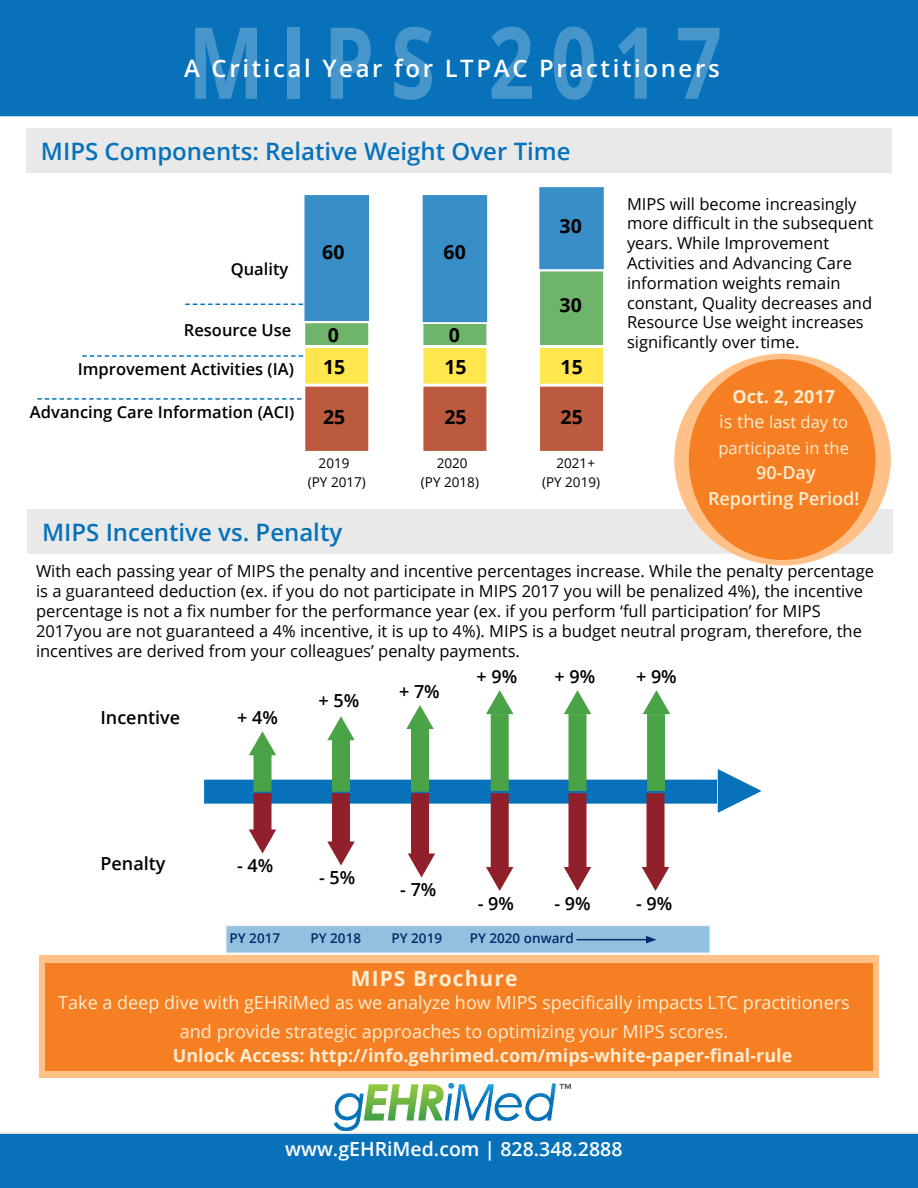
<style>
.page{position:relative;width:918px;height:1188px;background:#fff}
.page>*{position:absolute;margin:0;border:0;box-sizing:border-box;transform-origin:0 0}
.t1{font:700 99.6px "Open Sans";letter-spacing:.2em;color:#fff;scale:.81 1}
.t2{font:600 24px "Open Sans";color:#0772ba}
.t3{font:600 24px "Open Sans";letter-spacing:.11em;color:#fff}
.t4{font:700 21px "Open Sans";letter-spacing:.05em;color:#ffedd2}
.t5{font:600 19.5px "Open Sans";color:#fff}
.t6{font:700 19.5px "Open Sans";color:#000}
.t7{font:18px/28.5px "Open Sans";color:#ffedd2;text-align:center}
.t8{font:700 18px "Open Sans";color:#ffedd2}
.t9{font:600 18px "Open Sans";color:#000}
.t10{font:600 18px/25.5px "Open Sans";color:#ffedd2;text-align:center}
.t11{font:16.5px/19.8px "Open Sans";color:#000}
.t12{font:600 16.5px "Open Sans";color:#000}
.t13{font:16.5px/25.5px "Open Sans";color:#ffedd2}
.t14{font:13.5px "Open Sans";color:#000}
.t15{font:600 13.5px "Open Sans";color:#002a68}
.s1{font-size:18px}
</style>
<div class="page">
<div style="left:26px;top:128px;width:865px;height:45px;background:#e9e9e9"></div>
<div style="left:0;top:1132px;width:918px;height:56px;background:#0772ba"></div>
<div style="left:0;top:0;width:918px;height:117px;background:#0772ba"></div>
<img style="left:334px;top:1084px;width:237px;height:47px">
<div style="left:39px;top:956px;width:840px;height:122px;background:#ffc188"></div>
<div style="left:45px;top:963px;width:828px;height:108px;background:#f57f22"></div>
<svg style="left:185px;top:304px;width:118px;height:1px"></svg>
<svg style="left:82px;top:355px;width:221px;height:2px"></svg>
<svg style="left:37px;top:398px;width:264px;height:2px"></svg>
<div style="left:27px;top:509px;width:865px;height:45px;background:#e9e9e9"></div>
<div style="left:674px;top:354px;width:217px;height:212px;background:#ffc188;border-radius:50%"></div>
<div style="left:204px;top:780px;width:513px;height:24px;background:#0772ba"></div>
<div style="left:254px;top:747px;width:18px;height:45px;background:#4aa347"></div>
<div style="left:254px;top:793px;width:18px;height:45px;background:#902029"></div>
<div style="left:332px;top:739px;width:18px;height:53px;background:#4aa347"></div>
<div style="left:332px;top:793px;width:18px;height:53px;background:#902029"></div>
<div style="left:411px;top:793px;width:18px;height:66px;background:#902029"></div>
<div style="left:411px;top:728px;width:18px;height:64px;background:#4aa347"></div>
<div style="left:491px;top:793px;width:18px;height:77px;background:#902029"></div>
<div style="left:568px;top:793px;width:18px;height:77px;background:#902029"></div>
<div style="left:646px;top:793px;width:18px;height:77px;background:#902029"></div>
<div style="left:491px;top:714px;width:18px;height:77px;background:#4aa347"></div>
<div style="left:568px;top:714px;width:18px;height:77px;background:#4aa347"></div>
<div style="left:647px;top:714px;width:18px;height:77px;background:#4aa347"></div>
<svg style="left:718px;top:769px;width:44px;height:44px"></svg>
<svg style="left:643px;top:690px;width:27px;height:24px"></svg>
<svg style="left:564px;top:690px;width:27px;height:24px"></svg>
<svg style="left:486px;top:690px;width:27px;height:24px"></svg>
<svg style="left:406px;top:705px;width:28px;height:24px"></svg>
<svg style="left:327px;top:716px;width:28px;height:24px"></svg>
<svg style="left:249px;top:731px;width:27px;height:24px"></svg>
<svg style="left:249px;top:830px;width:27px;height:24px"></svg>
<svg style="left:327px;top:842px;width:28px;height:24px"></svg>
<svg style="left:408px;top:854px;width:27px;height:24px"></svg>
<svg style="left:486px;top:867px;width:27px;height:24px"></svg>
<svg style="left:564px;top:867px;width:27px;height:24px"></svg>
<svg style="left:642px;top:867px;width:27px;height:24px"></svg>
<div style="left:225px;top:925px;width:486px;height:29px;background:#92c1e0;border:2px solid #e9e9e9"></div>
<hr style="left:576px;top:939px;width:72px;height:1px;background:#002a68">
<svg style="left:646px;top:936px;width:10px;height:8px"></svg>
<div style="left:689px;top:359px;width:186px;height:201px;background:#f57f22;border-radius:50%"></div>
<div style="left:303px;top:194px;width:67px;height:128px;background:#388ec7;border:2px solid #fff"></div>
<div style="left:421px;top:194px;width:68px;height:130px;background:#388ec7;border:2px solid #fff"></div>
<div style="left:538px;top:186px;width:67px;height:85px;background:#388ec7;border:2px solid #fff"></div>
<div style="left:304px;top:322px;width:66px;height:24px;background:#6eb56b;border:2px solid #fff"></div>
<div style="left:422px;top:322px;width:66px;height:24px;background:#6eb56b;border:2px solid #fff"></div>
<div style="left:539px;top:270px;width:66px;height:76px;background:#6eb56b;border:2px solid #fff"></div>
<div style="left:304px;top:346px;width:66px;height:39px;background:#ffe64c;border:2px solid #fff"></div>
<div style="left:422px;top:346px;width:66px;height:39px;background:#ffe64c;border:2px solid #fff"></div>
<div style="left:539px;top:346px;width:66px;height:39px;background:#ffe64c;border:2px solid #fff"></div>
<div style="left:304px;top:385px;width:66px;height:67px;background:#bb5a3f;border:2px solid #fff"></div>
<div style="left:422px;top:385px;width:66px;height:67px;background:#bb5a3f;border:2px solid #fff"></div>
<div style="left:539px;top:385px;width:66px;height:67px;background:#bb5a3f;border:2px solid #fff"></div>
<h1 class="t1" style="left:188px;top:-8px;width:661px">MIPS 2017</h1>
<h2 class="t3" style="left:184px;top:52px;width:537px">A Critical Year for LTPAC Practitioners</h2>
<h2 class="t2" style="left:41px;top:135px;width:531px">MIPS Components: Relative Weight Over Time</h2>
<p class="t12" style="left:231px;top:258px;width:59px">Quality</p>
<p class="t12" style="left:184px;top:319px;width:109px">Resource Use</p>
<p class="t12" style="left:78px;top:358px;width:218px">Improvement Activities (IA)</p>
<p class="t12" style="left:30px;top:400px;width:266px">Advancing Care Information (ACI)</p>
<p class="t6" style="left:322px;top:238px;width:24px">60</p>
<p class="t6" style="left:444px;top:238px;width:24px">60</p>
<p class="t6" style="left:328px;top:321px;width:13px">0</p>
<p class="t6" style="left:449px;top:321px;width:13px">0</p>
<p class="t6" style="left:560px;top:213px;width:24px">30</p>
<p class="t6" style="left:560px;top:291px;width:24px">30</p>
<p class="t6" style="left:323px;top:353px;width:24px">15</p>
<p class="t6" style="left:444px;top:353px;width:24px">15</p>
<p class="t6" style="left:561px;top:353px;width:24px">15</p>
<p class="t6" style="left:323px;top:403px;width:24px">25</p>
<p class="t6" style="left:444px;top:403px;width:24px">25</p>
<p class="t6" style="left:561px;top:403px;width:24px">25</p>
<p class="t14" style="left:319px;top:454px;width:32px">2019</p>
<p class="t14" style="left:437px;top:454px;width:32px">2020</p>
<p class="t14" style="left:556px;top:454px;width:40px">2021+</p>
<p class="t14" style="left:308px;top:473px;width:60px">(PY 2017)</p>
<p class="t14" style="left:421px;top:473px;width:60px">(PY 2018)</p>
<p class="t14" style="left:542px;top:473px;width:60px">(PY 2019)</p>
<p class="t11" style="left:627px;top:193px;width:248px">MIPS will become increasingly more difficult in the subsequent years. While Improvement<br>Activities and Advancing Care information weights remain constant, Quality decreases and<br>Resource Use weight increases significantly over time.</p>
<p class="t8" style="left:733px;top:384px;width:104px">Oct. 2, 2017</p>
<p class="t13" style="left:719px;top:409px;width:132px"><span class="s1">is the</span> last day to participate in the</p>
<p class="t10" style="left:708px;top:460px;width:153px">90-Day<br>Reporting Period!</p>
<h2 class="t2" style="left:42px;top:515px;width:302px">MIPS Incentive vs. Penalty</h2>
<p class="t11" style="left:36px;top:561px;width:839px">With each passing year of MIPS the penalty and incentive percentages increase. While the penalty percentage is a guaranteed deduction (ex. if you do not participate in MIPS 2017 you will be penalized 4%), the incentive percentage is not a fix number for the performance year (ex. if you perform ‘full participation’ for MIPS 2017you are not guaranteed a 4% incentive, it is up to 4%). MIPS is a budget neutral program, therefore, the incentives are derived from your colleagues’ penalty payments.</p>
<p class="t9" style="left:100px;top:705px;width:81px">Incentive</p>
<p class="t9" style="left:237px;top:705px;width:42px">+ 4%</p>
<p class="t9" style="left:319px;top:688px;width:42px">+ 5%</p>
<p class="t9" style="left:399px;top:679px;width:42px">+ 7%</p>
<p class="t9" style="left:477px;top:664px;width:42px">+ 9%</p>
<p class="t9" style="left:554px;top:664px;width:42px">+ 9%</p>
<p class="t9" style="left:636px;top:664px;width:42px">+ 9%</p>
<p class="t9" style="left:100px;top:851px;width:67px">Penalty</p>
<p class="t9" style="left:237px;top:853px;width:38px">- 4%</p>
<p class="t9" style="left:319px;top:865px;width:38px">- 5%</p>
<p class="t9" style="left:400px;top:877px;width:38px">- 7%</p>
<p class="t9" style="left:478px;top:891px;width:38px">- 9%</p>
<p class="t9" style="left:554px;top:891px;width:38px">- 9%</p>
<p class="t9" style="left:636px;top:891px;width:38px">- 9%</p>
<p class="t15" style="left:230px;top:929px;width:52px">PY 2017</p>
<p class="t15" style="left:310px;top:929px;width:52px">PY 2018</p>
<p class="t15" style="left:391px;top:929px;width:52px">PY 2019</p>
<p class="t15" style="left:470px;top:929px;width:106px">PY 2020 onward</p>
<p class="t4" style="left:351px;top:964px;width:168px">MIPS Brochure</p>
<p class="t7" style="left:58px;top:988px;width:793px">Take a deep dive with gEHRiMed as we analyze how MIPS specifically impacts LTC practitioners and provide strategic approaches to optimizing your MIPS scores.</p>
<p class="t8" style="left:173px;top:1042px;width:621px">Unlock Access: http://info.gehrimed.com/mips-white-paper-final-rule</p>
<p class="t5" style="left:285px;top:1136px;width:339px">www.gEHRiMed.com | 828.348.2888</p>
</div>
